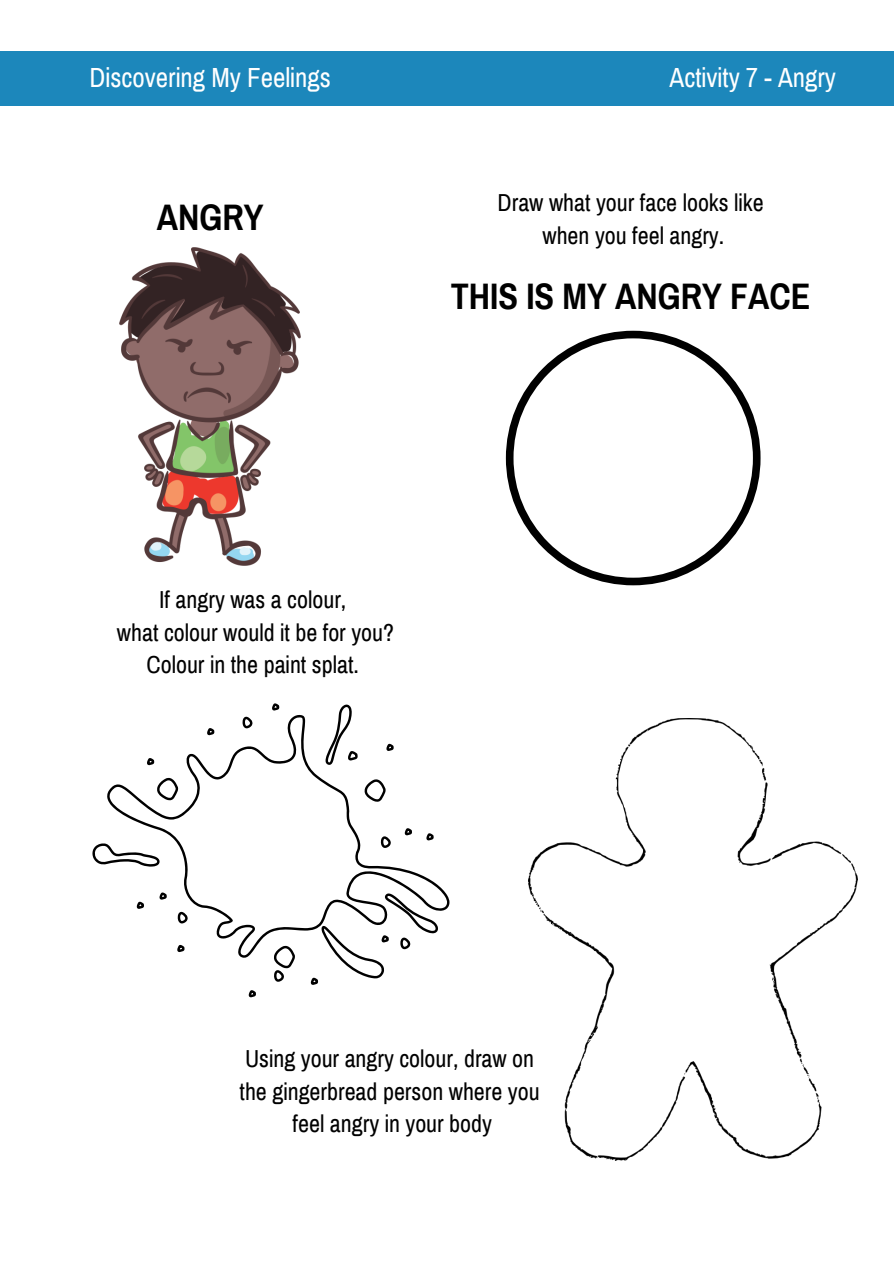
<style>
.page{position:relative;width:894px;height:1264px;background:#fff}
.page>*{position:absolute;margin:0;border:0;box-sizing:border-box;transform-origin:0 0}
.t1{font:700 36px "Archivo Narrow";color:#000}
.t2{font:27px "Archivo Narrow";color:#fff}
.t3{font:24px/32.7px "Archivo Narrow";color:#000;text-align:center}
</style>
<div class="page">
<div style="left:0;top:51px;width:893px;height:55px;background:#1c87bb"></div>
<svg style="left:505px;top:331px;width:255px;height:254px"></svg>
<svg style="left:107px;top:703px;width:343px;height:295px"></svg>
<svg style="left:92px;top:833px;width:76px;height:77px"></svg>
<img style="left:528px;top:718px;width:329px;height:442px">
<img style="left:119px;top:247px;width:182px;height:319px">
<p class="t2" style="left:89px;top:63px;width:243px">Discovering My Feelings</p>
<h1 class="t1" style="left:157px;top:198px;width:108px">ANGRY</h1>
<p class="t2" style="left:669px;top:63px;width:168px">Activity 7 - Angry</p>
<p class="t3" style="left:497px;top:186px;width:267px">Draw what your face looks like when you feel angry.</p>
<h1 class="t1" style="left:450px;top:277px;width:361px">THIS IS MY ANGRY FACE</h1>
<p class="t3" style="left:117px;top:583px;width:278px">If angry was a colour,<br>what colour would it be for you?<br>Colour in the paint splat.</p>
<p class="t3" style="left:239px;top:1042px;width:301px">Using your angry colour, draw on the gingerbread person where you feel angry in your body</p>
</div>
